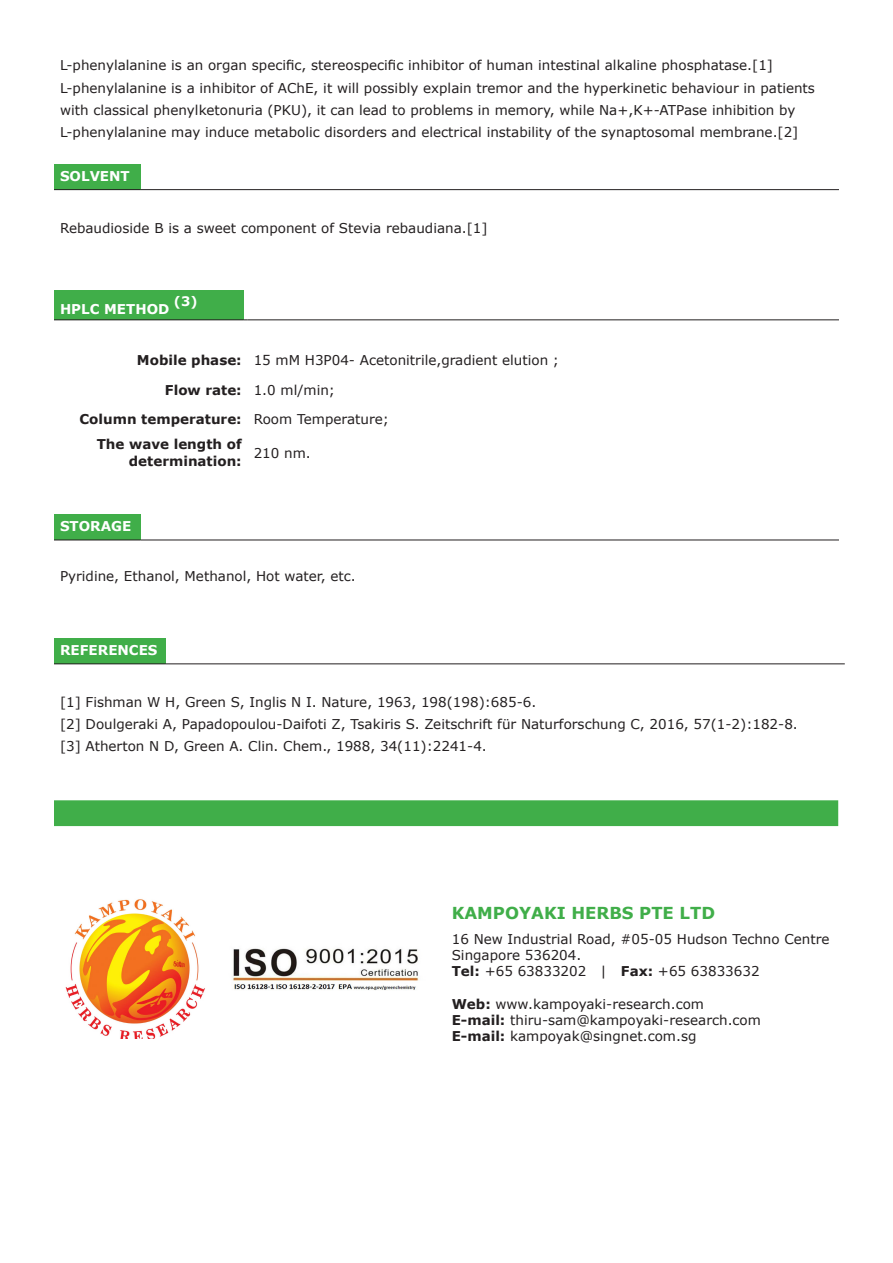
<style>
.page{position:relative;width:893px;height:1263px;background:#fff}
.page>*{position:absolute;margin:0;border:0;box-sizing:border-box;transform-origin:0 0}
.t1{font:700 16.5px "Verdana";color:#40ae49}
.t2{font:13.5px/22.2px "Verdana";color:#231f20}
.t3{font:700 13.5px/16.2px "Verdana";color:#231f20;text-align:right}
.t4{font:700 13.5px "Verdana";color:#fff}
.t5{font:700 13.05px "Verdana";color:#fff}
.s1{font-weight:700}
</style>
<div class="page">
<div style="left:54px;top:165px;width:86px;height:25px;background:#40ae49"></div>
<hr style="left:54px;top:189px;width:86px;height:1px;background:#231f20">
<hr style="left:140px;top:189px;width:699px;height:1px;background:#231f20">
<div style="left:54px;top:291px;width:189px;height:29px;background:#40ae49"></div>
<hr style="left:54px;top:320px;width:189px;height:1px;background:#231f20">
<hr style="left:248px;top:320px;width:591px;height:1px;background:#231f20">
<div style="left:54px;top:515px;width:86px;height:25px;background:#40ae49"></div>
<hr style="left:54px;top:540px;width:86px;height:1px;background:#231f20">
<hr style="left:140px;top:540px;width:699px;height:1px;background:#231f20">
<div style="left:54px;top:639px;width:112px;height:25px;background:#40ae49"></div>
<hr style="left:54px;top:664px;width:112px;height:1px;background:#231f20">
<hr style="left:166px;top:664px;width:679px;height:1px;background:#231f20">
<div style="left:54px;top:800px;width:784px;height:26px;background:#40ae49"></div>
<img style="left:65px;top:899px;width:140px;height:139px">
<img style="left:232px;top:948px;width:187px;height:42px">
<p class="t2" style="left:60px;top:55px;width:715px">L-phenylalanine is an organ specific, stereospecific inhibitor of human intestinal alkaline phosphatase.[1]</p>
<p class="t2" style="left:60px;top:77px;width:756px">L-phenylalanine is a inhibitor of AChE, it will possibly explain tremor and the hyperkinetic behaviour in patients with classical phenylketonuria (PKU), it can lead to problems in memory, while Na+,K+-ATPase inhibition by<br>L-phenylalanine may induce metabolic disorders and electrical instability of the synaptosomal membrane.[2]</p>
<p class="t4" style="left:60px;top:167px;width:71px">SOLVENT</p>
<p class="t2" style="left:60px;top:217px;width:429px">Rebaudioside B is a sweet component of Stevia rebaudiana.[1]</p>
<p class="t4" style="left:60px;top:300px;width:111px">HPLC METHOD</p>
<p class="t5" style="left:174px;top:293px;width:25px">(3)</p>
<p class="t3" style="left:137px;top:352px;width:106px">Mobile phase:</p>
<p class="t2" style="left:254px;top:349px;width:307px">15 mM H3P04- Acetonitrile,gradient elution ;</p>
<p class="t3" style="left:165px;top:382px;width:78px">Flow rate:</p>
<p class="t2" style="left:254px;top:379px;width:83px">1.0 ml/min;</p>
<p class="t3" style="left:80px;top:411px;width:164px">Column temperature:</p>
<p class="t2" style="left:254px;top:408px;width:137px">Room Temperature;</p>
<p class="t3" style="left:97px;top:437px;width:146px">The wave length of determination:</p>
<p class="t2" style="left:254px;top:442px;width:59px">210 nm.</p>
<p class="t4" style="left:60px;top:517px;width:73px">STORAGE</p>
<p class="t2" style="left:60px;top:566px;width:297px">Pyridine, Ethanol, Methanol, Hot water, etc.</p>
<p class="t4" style="left:60px;top:641px;width:99px">REFERENCES</p>
<p class="t2" style="left:60px;top:691px;width:478px">[1] Fishman W H, Green S, Inglis N I. Nature, 1963, 198(198):685-6.</p>
<p class="t2" style="left:60px;top:713px;width:739px">[2] Doulgeraki A, Papadopoulou-Daifoti Z, Tsakiris S. Zeitschrift für Naturforschung C, 2016, 57(1-2):182-8.</p>
<p class="t2" style="left:60px;top:735px;width:428px">[3] Atherton N D, Green A. Clin. Chem., 1988, 34(11):2241-4.</p>
<p class="t1" style="left:452px;top:902px;width:265px">KAMPOYAKI HERBS PTE LTD</p>
<p class="t2" style="left:452px;top:928px;width:379px">16 New Industrial Road, #05-05 Hudson Techno Centre</p>
<p class="t2" style="left:452px;top:944px;width:131px">Singapore 536204.</p>
<p class="t2" style="left:452px;top:960px;width:309px"><span class="s1">Tel:</span> +65 63833202 | <span class="s1">Fax:</span> +65 63833632</p>
<p class="t2" style="left:452px;top:993px;width:254px"><span class="s1">Web:</span> www.kampoyaki-research.com</p>
<p class="t2" style="left:452px;top:1009px;width:311px"><span class="s1">E-mail:</span> thiru-sam@kampoyaki-research.com</p>
<p class="t2" style="left:452px;top:1025px;width:246px"><span class="s1">E-mail:</span> kampoyak@singnet.com.sg</p>
</div>
